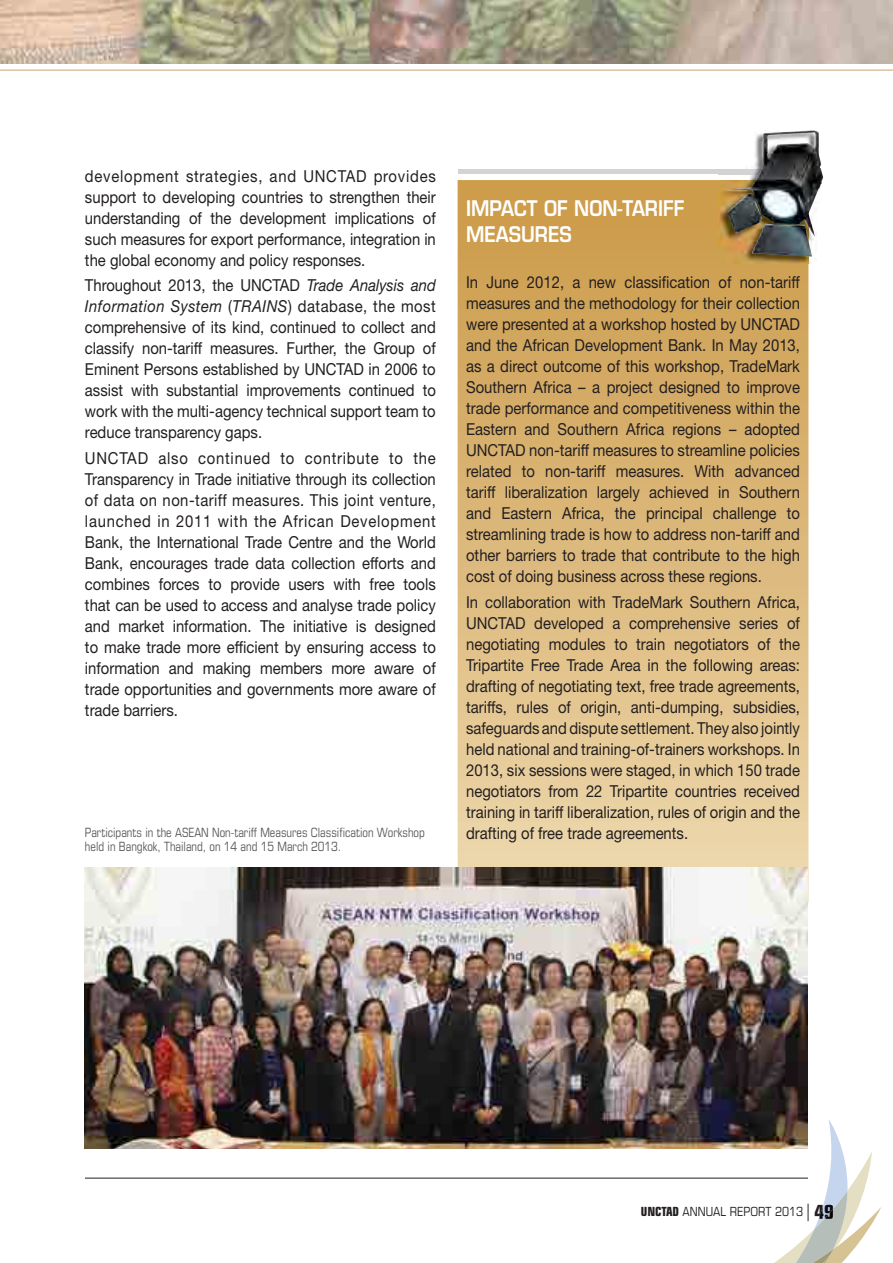
<style>
.page{position:relative;width:893px;height:1263px;background:#fff}
.page>*{position:absolute;margin:0;border:0;box-sizing:border-box;transform-origin:0 0}
.t1{font:600 21px/25.5px "Eurostile LT Std";color:#fff;scale:.87 1}
.t2{font:16.5px/21px "Helvetica Neue LT Std";color:#231f20;text-align:justify;scale:.9 1}
.t3{font:condensed 12.75px/14.2px "Eurostile LT Std";color:#58595b;scale:.94 1}
.t4{font:condensed 12.6px "Eurostile LT Std";color:#231f20}
.s1{font-style:italic}
.s2{font-weight:700}
.s3{font-size:23.7px}
.s4{font-weight:700;font-size:19.5px}
</style>
<div class="page">
<svg style="left:755px;top:1120px;width:126px;height:143px"></svg>
<hr style="left:85px;top:1178px;width:723px;height:1px;background:#231f20">
<img style="left:0;top:0;width:893px;height:64px">
<hr style="left:0;top:70px;width:893px;height:1px;background:#cfa076">
<svg style="left:458px;top:180px;width:350px;height:687px;background:#dbb87a"></svg>
<hr style="left:458px;top:170px;width:350px;height:4px;background:#d1d3d4">
<img style="left:718px;top:130px;width:103px;height:134px">
<img style="left:718px;top:180px;width:90px;height:84px">
<img style="left:718px;top:170px;width:8px;height:4px">
<img style="left:726px;top:130px;width:87px;height:104px">
<img style="left:85px;top:867px;width:723px;height:281px">
<p class="t2" style="left:85px;top:167px;width:391px">development strategies, and UNCTAD provides support to developing countries to strengthen their understanding of the development implications of such measures for export performance, integration in the global economy and policy responses.</p>
<p class="t2" style="left:85px;top:276px;width:391px">Throughout 2013, the UNCTAD <span class="s1">Trade Analysis and Information System</span> (<span class="s1">TRAINS</span>) database, the most comprehensive of its kind, continued to collect and classify non-tariff measures. Further, the Group of Eminent Persons established by UNCTAD in 2006 to assist with substantial improvements continued to work with the multi-agency technical support team to reduce transparency gaps.</p>
<p class="t2" style="left:85px;top:449px;width:391px">UNCTAD also continued to contribute to the Transparency in Trade initiative through its collection of data on non-tariff measures. This joint venture, launched in 2011 with the African Development Bank, the International Trade Centre and the World Bank, encourages trade data collection efforts and combines forces to provide users with free tools that can be used to access and analyse trade policy and market information. The initiative is designed to make trade more efficient by ensuring access to information and making members more aware of trade opportunities and governments more aware of trade barriers.</p>
<p class="t3" style="left:85px;top:826px;width:363px">Participants in the ASEAN Non-tariff Measures Classification Workshop held in Bangkok, Thailand, on 14 and 15 March 2013.</p>
<p class="t1" style="left:466px;top:197px;width:252px">IMPACT OF NON-TARIFF<br>MEASURES</p>
<p class="t2" style="left:466px;top:273px;width:372px">In June 2012, a new classification of non-tariff measures and the methodology for their collection were presented at a workshop hosted by UNCTAD and the African Development Bank. In May 2013, as a direct outcome of this workshop, TradeMark Southern Africa – a project designed to improve trade performance and competitiveness within the Eastern and Southern Africa regions – adopted UNCTAD non-tariff measures to streamline policies related to non-tariff measures. With advanced tariff liberalization largely achieved in Southern and Eastern Africa, the principal challenge to streamlining trade is how to address non-tariff and other barriers to trade that contribute to the high cost of doing business across these regions.</p>
<p class="t2" style="left:466px;top:593px;width:372px">In collaboration with TradeMark Southern Africa, UNCTAD developed a comprehensive series of negotiating modules to train negotiators of the Tripartite Free Trade Area in the following areas: drafting of negotiating text, free trade agreements, tariffs, rules of origin, anti-dumping, subsidies, safeguards and dispute settlement. They also jointly held national and training-of-trainers workshops. In 2013, six sessions were staged, in which 150 trade negotiators from 22 Tripartite countries received training in tariff liberalization, rules of origin and the drafting of free trade agreements.</p>
<p class="t4" style="left:641px;top:1207px;width:195px"><span class="s2">UNCTAD</span> ANNUAL REPORT 2013 <span class="s3">|</span> <span class="s4">49</span></p>
</div>
